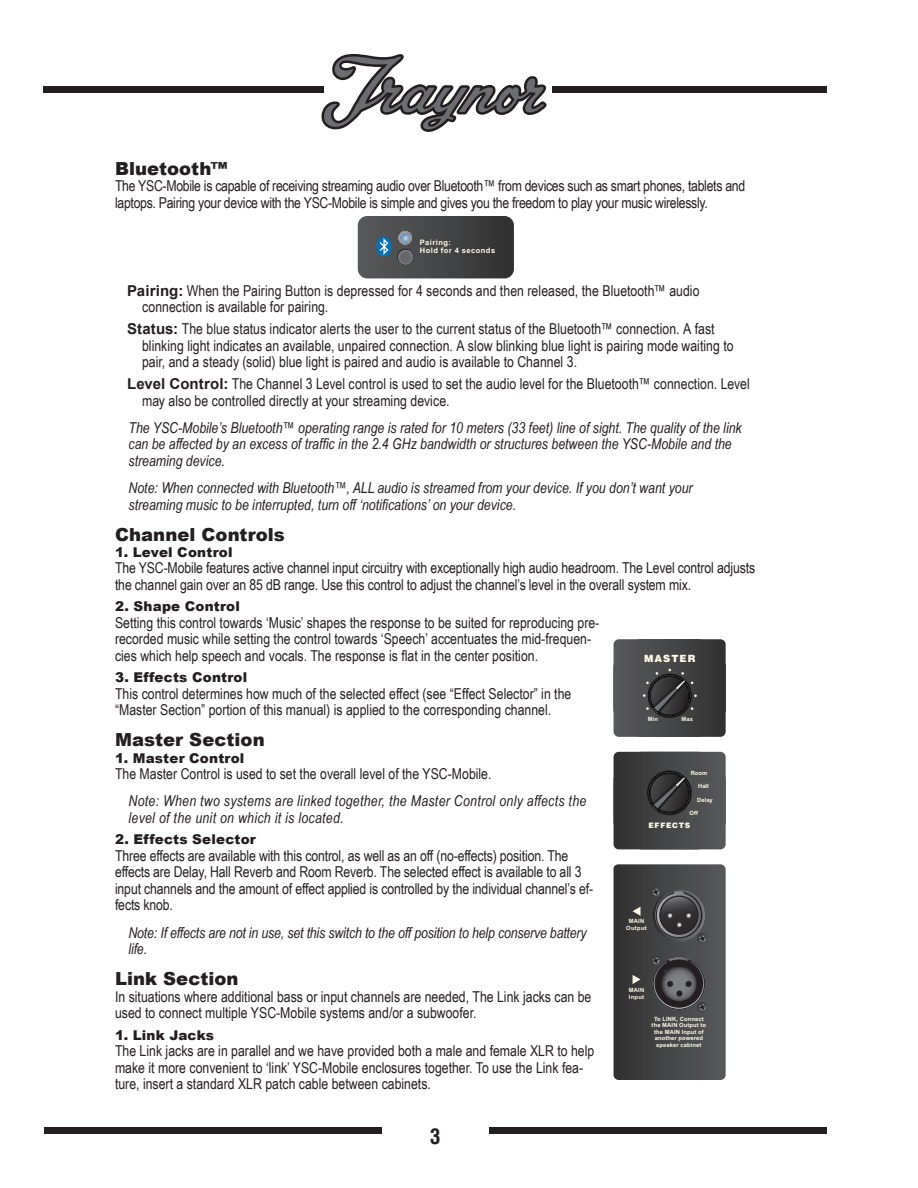
<style>
.page{position:relative;width:918px;height:1188px;background:#fff}
.page>*{position:absolute;margin:0;border:0;box-sizing:border-box;transform-origin:0 0}
.t1{font:700 condensed 21px "Helvetica";color:#231f20}
.Section_Head{font:900 18px "Arial";letter-spacing:.005em;color:#231f20}
.Body_1{font:15px/16.5px "Arial Narrow";color:#231f20}
.Bullets_-_indent{font:15px/16.5px "Arial Narrow";color:#231f20}
.NOTE{font:italic 15px/16.5px "Arial Narrow";color:#231f20}
.Body_1-2{font:15px/16.5px "Arial Narrow";letter-spacing:-.02em;color:#231f20}
.NOTE-2{font:italic 15px/16.5px "Arial Narrow";letter-spacing:.02em;color:#231f20}
.Section_Subhead{font:900 13.5px "Arial";letter-spacing:.015em;color:#231f20}
.t2{font:900 9.9px "Helvetica";letter-spacing:.1em;color:#fef9e7}
.t3{font:700 7.5px/8.4px "Arial";letter-spacing:.065em;color:#fef9e7}
.t4{font:900 7.5px "Helvetica";letter-spacing:.1em;color:#fef9e7}
.t5{font:700 5.85px/6.6px "Arial";letter-spacing:.025em;color:#fef9e7;text-align:center}
.t6{font:700 5.85px/7.1px "Arial";letter-spacing:.05em;color:#fef9e7}
.t7{font:700 5.85px/12.8px "Arial";color:#fef9e7;text-align:right}
.s1{font-family:"Arial";font-weight:700}
</style>
<div class="page">
<div style="left:44px;top:1128px;width:337px;height:6px;background:#231f20"></div>
<div style="left:489px;top:1128px;width:338px;height:6px;background:#231f20"></div>
<div style="left:44px;top:87px;width:280px;height:6px;background:#231f20"></div>
<div style="left:552px;top:87px;width:275px;height:6px;background:#231f20"></div>
<svg style="left:321px;top:54px;width:226px;height:78px"></svg>
<svg style="left:614px;top:864px;width:112px;height:216px;background:#464647"></svg>
<svg style="left:614px;top:752px;width:112px;height:97px;background:#424243"></svg>
<svg style="left:614px;top:639px;width:112px;height:98px;background:#444445"></svg>
<svg style="left:358px;top:216px;width:156px;height:62px;background:#474a4c"></svg>
<p class="Section_Head" style="left:115px;top:155px;width:114px">Bluetooth™</p>
<p class="Body_1-2" style="left:115px;top:177px;width:632px">The YSC-Mobile is capable of receiving streaming audio over Bluetooth™ from devices such as smart phones, tablets and laptops. Pairing your device with the YSC-Mobile is simple and gives you the freedom to play your music wirelessly.</p>
<p class="t3" style="left:420px;top:238px;width:77px">Pairing:<br>Hold for 4 seconds</p>
<p class="Bullets_-_indent" style="left:142px;top:282px;width:559px;text-indent:-15px"><span class="s1">Pairing:</span> When the Pairing Button is depressed for 4 seconds and then released, the Bluetooth™ audio connection is available for pairing.</p>
<p class="Bullets_-_indent" style="left:142px;top:320px;width:593px;text-indent:-15px"><span class="s1">Status:</span> The blue status indicator alerts the user to the current status of the Bluetooth™ connection. A fast blinking light indicates an available, unpaired connection. A slow blinking blue light is pairing mode waiting to pair, and a steady (solid) blue light is paired and audio is available to Channel 3.</p>
<p class="Bullets_-_indent" style="left:142px;top:375px;width:609px;text-indent:-15px"><span class="s1">Level Control:</span> The Channel 3 Level control is used to set the audio level for the Bluetooth™ connection. Level may also be controlled directly at your streaming device.</p>
<p class="NOTE" style="left:129px;top:419px;width:615px">The YSC-Mobile’s Bluetooth™ operating range is rated for 10 meters (33 feet) line of sight. The quality of the link can be affected by an excess of traffic in the 2.4 GHz bandwidth or structures between the YSC-Mobile and the streaming device.</p>
<p class="NOTE" style="left:129px;top:479px;width:566px">Note: When connected with Bluetooth™, ALL audio is streamed from your device. If you don’t want your streaming music to be interrupted, turn off ‘notifications’ on your device.</p>
<p class="Section_Head" style="left:115px;top:521px;width:171px">Channel Controls</p>
<p class="Section_Subhead" style="left:115px;top:542px;width:119px">1. Level Control</p>
<p class="Body_1" style="left:115px;top:559px;width:642px">The YSC-Mobile features active channel input circuitry with exceptionally high audio headroom. The Level control adjusts the channel gain over an 85 dB range. Use this control to adjust the channel’s level in the overall system mix.</p>
<p class="Section_Subhead" style="left:115px;top:597px;width:126px">2. Shape Control</p>
<p class="Body_1" style="left:115px;top:614px;width:486px">Setting this control towards ‘Music’ shapes the response to be suited for reproducing pre&shy;recorded music while setting the control towards ‘Speech’ accentuates the mid-frequen&shy;cies which help speech and vocals. The response is flat in the center position.</p>
<p class="Section_Subhead" style="left:115px;top:668px;width:134px">3. Effects Control</p>
<p class="Body_1" style="left:115px;top:685px;width:458px">This control determines how much of the selected effect (see “Effect Selector” in the “Master Section” portion of this manual) is applied to the corresponding channel.</p>
<p class="Section_Head" style="left:115px;top:727px;width:151px">Master Section</p>
<p class="Section_Subhead" style="left:115px;top:748px;width:131px">1. Master Control</p>
<p class="Body_1" style="left:115px;top:765px;width:378px">The Master Control is used to set the overall level of the YSC-Mobile.</p>
<p class="NOTE-2" style="left:129px;top:793px;width:459px">Note: When two systems are linked together, the Master Control only affects the level of the unit on which it is located.</p>
<p class="Section_Subhead" style="left:115px;top:830px;width:142px">2. Effects Selector</p>
<p class="Body_1" style="left:115px;top:847px;width:480px">Three effects are available with this control, as well as an off (no-effects) position. The effects are Delay, Hall Reverb and Room Reverb. The selected effect is available to all 3 input channels and the amount of effect applied is controlled by the individual channel’s ef&shy;fects knob.</p>
<p class="NOTE" style="left:129px;top:924px;width:460px">Note: If effects are not in use, set this switch to the off position to help conserve battery life.</p>
<p class="Section_Head" style="left:115px;top:966px;width:125px">Link Section</p>
<p class="Body_1" style="left:115px;top:988px;width:478px">In situations where additional bass or input channels are needed, The Link jacks can be used to connect multiple YSC-Mobile systems and/or a subwoofer.</p>
<p class="Section_Subhead" style="left:115px;top:1025px;width:101px">1. Link Jacks</p>
<p class="Body_1" style="left:115px;top:1042px;width:481px">The Link jacks are in parallel and we have provided both a male and female XLR to help make it more convenient to ‘link’ YSC-Mobile enclosures together. To use the Link fea&shy;ture, insert a standard XLR patch cable between cabinets.</p>
<p class="t2" style="left:644px;top:652px;width:53px">MASTER</p>
<p class="t5" style="left:648px;top:716px;width:12px">Min</p>
<p class="t5" style="left:681px;top:716px;width:13px">Max</p>
<p class="t7" style="left:691px;top:767px;width:20px">Room<br>Hall</p>
<p class="t5" style="left:697px;top:796px;width:17px">Delay</p>
<p class="t5" style="left:690px;top:809px;width:10px">Off</p>
<p class="t4" style="left:649px;top:821px;width:43px">EFFECTS</p>
<p class="t6" style="left:626px;top:918px;width:22px;text-align:center">MAIN<br>Output</p>
<p class="t6" style="left:629px;top:986px;width:17px">MAIN<br>Input</p>
<p class="t5" style="left:652px;top:1015px;width:56px">To LINK, Connect the MAIN Output to the MAIN Input of another powered speaker cabinet</p>
<h1 class="t1" style="left:430px;top:1126px;width:12px">3</h1>
</div>
